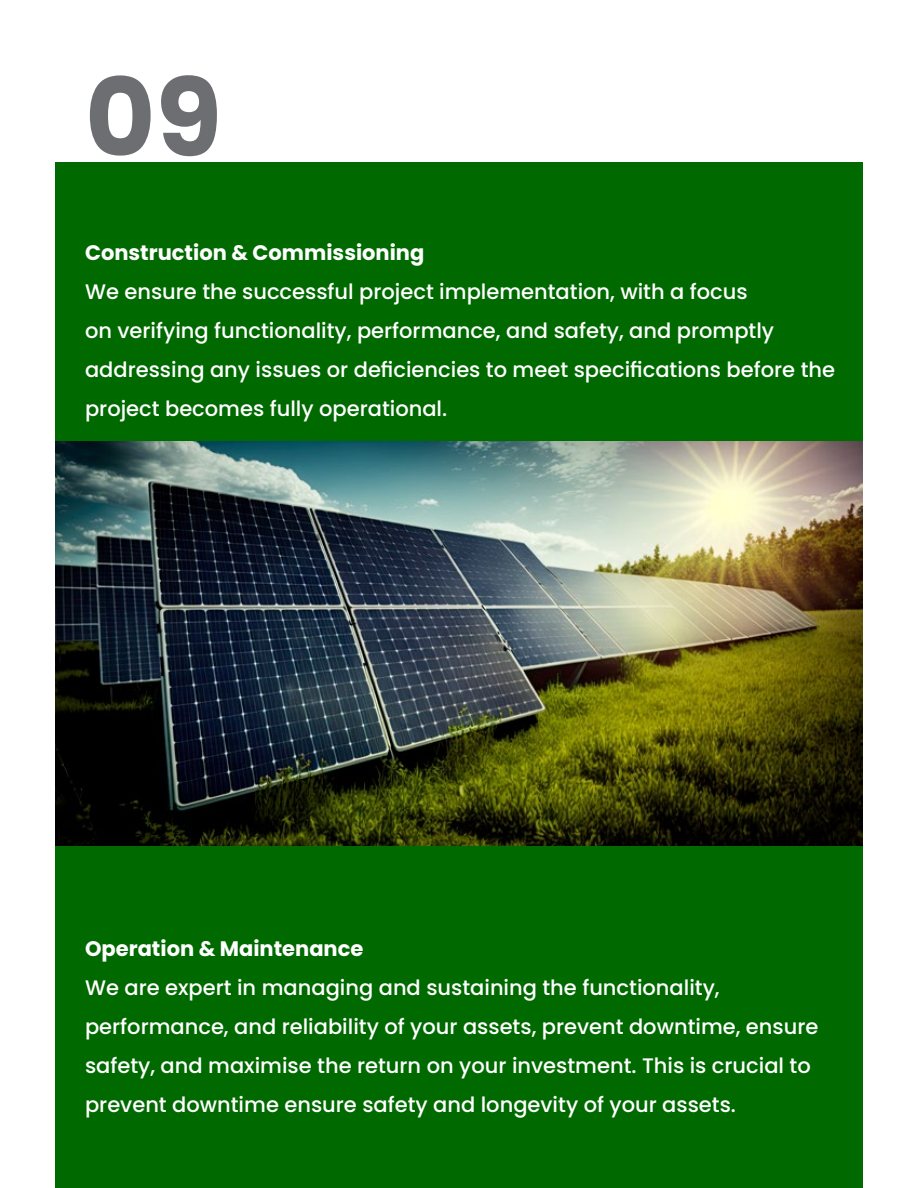
<style>
.page{position:relative;width:918px;height:1188px;background:#fff}
.page>*{position:absolute;margin:0;border:0;box-sizing:border-box;transform-origin:0 0}
.t1{font:700 108px "Poppins";color:#6d6e71}
.t2{font:500 21px/39px "Poppins";color:#fff}
.t3{font:700 21px "Poppins";color:#fff}
</style>
<div class="page">
<div style="left:55px;top:162px;width:808px;height:1026px;background:#006a00"></div>
<img style="left:55px;top:441px;width:808px;height:405px">
<h1 class="t1" style="left:85px;top:55px;width:138px">09</h1>
<p class="t3" style="left:85px;top:240px;width:341px">Construction &amp; Commissioning</p>
<p class="t2" style="left:85px;top:272px;width:752px">We ensure the successful project implementation, with a focus<br>on verifying functionality, performance, and safety, and promptly addressing any issues or deficiencies to meet specifications before the project becomes fully operational.</p>
<p class="t3" style="left:85px;top:937px;width:280px">Operation &amp; Maintenance</p>
<p class="t2" style="left:85px;top:968px;width:735px">We are expert in managing and sustaining the functionality, performance, and reliability of your assets, prevent downtime, ensure safety, and maximise the return on your investment. This is crucial to prevent downtime ensure safety and longevity of your assets.</p>
</div>
